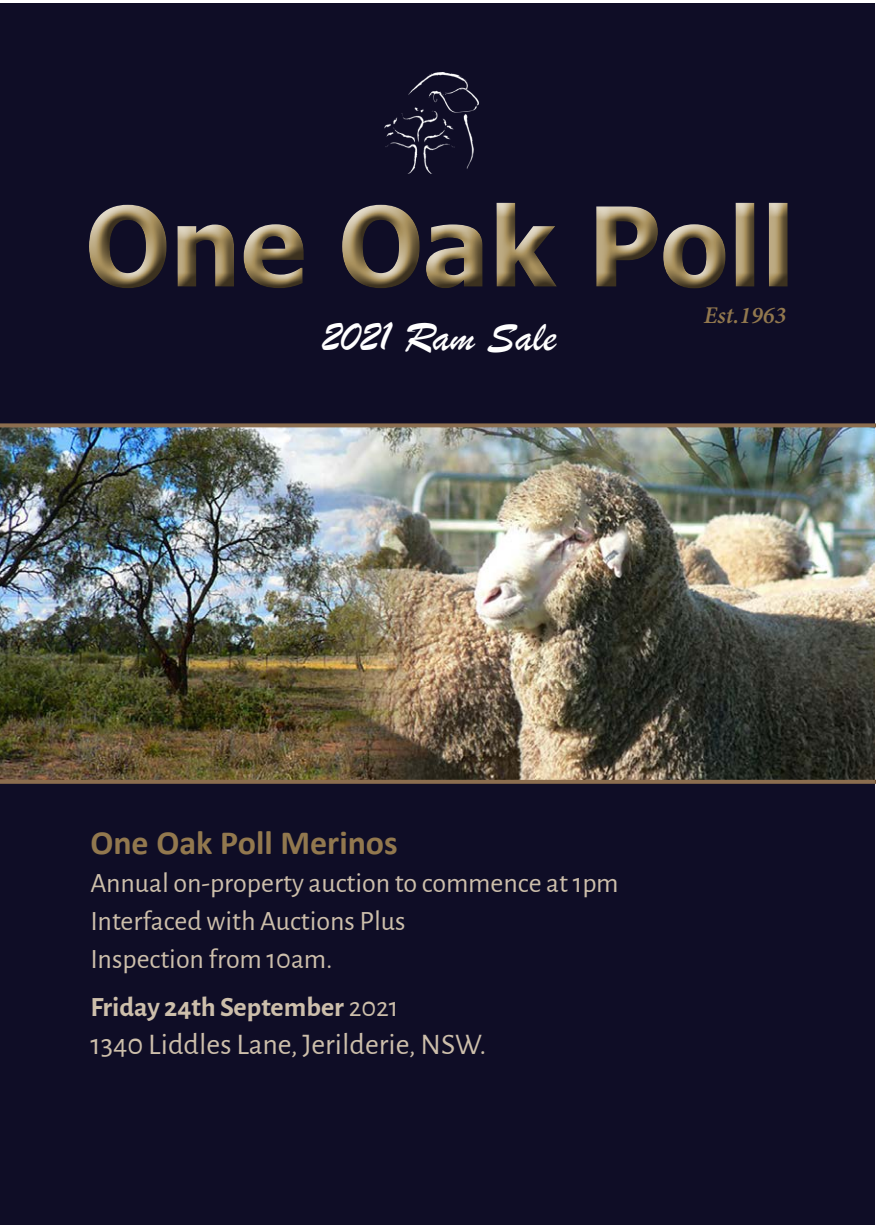
<style>
.page{position:relative;width:876px;height:1225px;background:#fff}
.page>*{position:absolute;margin:0;border:0;box-sizing:border-box;transform-origin:0 0}
.t1{font:44px "Brush Script";color:#fff}
.t2{font:700 34px "Calibri";color:#92784e}
.t3{font:30px "Alegreya Sans";color:#cdbfab}
.t4{font:28px "Alegreya Sans";color:#cdbfab}
.t5{font:700 28px "Alegreya Sans";color:#cdbfab}
.newsletter{font:italic 600 24px "Minion Pro";color:#92784e}
.s1{font-weight:400}
</style>
<div class="page">
<div style="left:0;top:4px;width:875px;height:1221px;background:#0f0d26"></div>
<img style="left:385px;top:73px;width:94px;height:100px">
<div style="left:83px;top:193px;width:705px;height:96px;background:#231f20;opacity:.75"></div>
<img style="left:0;top:427px;width:875px;height:353px">
<svg style="left:0;top:423px;width:876px;height:4px;background:#7e634a"></svg>
<svg style="left:0;top:780px;width:876px;height:4px;background:#84684c"></svg>
<p class="t1" style="left:322px;top:308px;width:236px">2021 Ram Sale</p>
<p class="newsletter" style="left:704px;top:299px;width:84px">Est.1963</p>
<p class="t2" style="left:90px;top:818px;width:309px">One Oak Poll Merinos</p>
<p class="t4" style="left:90px;top:863px;width:530px">Annual on-property auction to commence at 1pm</p>
<p class="t4" style="left:90px;top:901px;width:317px">Interfaced with Auctions Plus</p>
<p class="t4" style="left:90px;top:939px;width:244px">Inspection from 10am.</p>
<p class="t5" style="left:90px;top:986px;width:310px">Friday 24th September <span class="s1">2021</span></p>
<p class="t3" style="left:90px;top:1023px;width:397px">1340 Liddles Lane, Jerilderie, NSW.</p>
</div>
